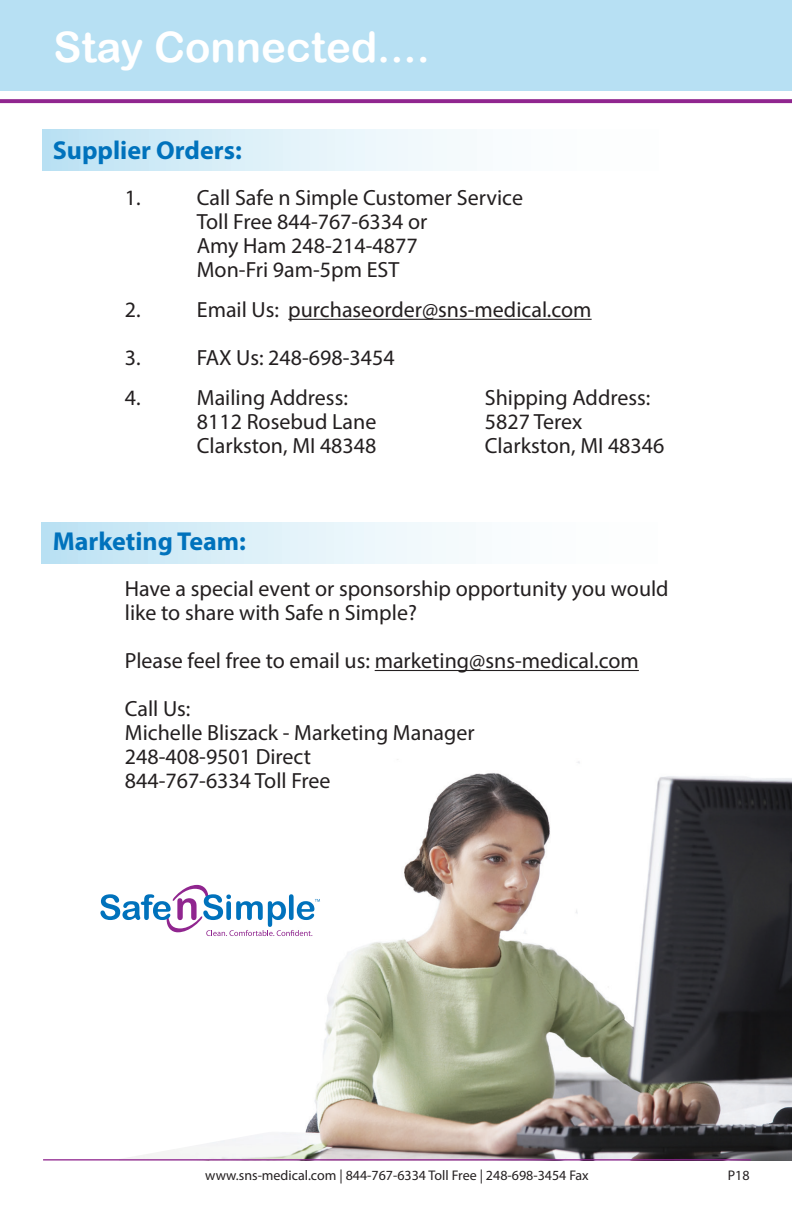
<style>
.page{position:relative;width:792px;height:1224px;background:#fff}
.page>*{position:absolute;margin:0;border:0;box-sizing:border-box;transform-origin:0 0}
.t1{font:42px "Arial Rounded MT Bold";color:#fff}
.t2{font:700 26px "Myriad Pro";color:#0072bc}
.t3{font:22px/24px "Myriad Pro";color:#231f20}
.t4{font:14px "Myriad Pro";color:#231f20}
</style>
<div class="page">
<div style="left:0;top:0;width:792px;height:90px;background:#b7e0f3"></div>
<svg style="left:0;top:99px;width:792px;height:4px;background:#942e93"></svg>
<img style="left:196px;top:759px;width:596px;height:402px">
<svg style="left:123px;top:1099px;width:174px;height:60px"></svg>
<svg style="left:100px;top:885px;width:220px;height:51px"></svg>
<div style="left:42px;top:522px;width:695px;height:41px;background:linear-gradient(to right,#c5e6f5,#fff)"></div>
<div style="left:43px;top:130px;width:695px;height:41px;background:linear-gradient(to right,#c5e6f5,#fff)"></div>
<hr style="left:288px;top:319px;width:304px;height:1px;background:#231f20">
<hr style="left:375px;top:670px;width:264px;height:1px;background:#231f20">
<hr style="left:43px;top:1159px;width:708px;height:2px;background:#90268f">
<h1 class="t1" style="left:54px;top:23px;width:378px">Stay Connected....</h1>
<p class="t2" style="left:53px;top:133px;width:190px">Supplier Orders:</p>
<p class="t3" style="left:125px;top:185px;width:17px">1.</p>
<p class="t3" style="left:197px;top:185px;width:328px">Call Safe n Simple Customer Service<br>Toll Free 844-767-6334 or<br>Amy Ham 248-214-4877<br>Mon-Fri 9am-5pm EST</p>
<p class="t3" style="left:125px;top:297px;width:17px">2.</p>
<p class="t3" style="left:197px;top:297px;width:396px">Email Us: purchaseorder@sns-medical.com</p>
<p class="t3" style="left:125px;top:345px;width:17px">3.</p>
<p class="t3" style="left:197px;top:345px;width:199px">FAX Us: 248-698-3454</p>
<p class="t3" style="left:125px;top:385px;width:17px">4.</p>
<p class="t3" style="left:197px;top:385px;width:153px">Mailing Address:</p>
<p class="t3" style="left:485px;top:385px;width:167px">Shipping Address:</p>
<p class="t3" style="left:197px;top:409px;width:181px">8112 Rosebud Lane</p>
<p class="t3" style="left:485px;top:409px;width:99px">5827 Terex</p>
<p class="t3" style="left:197px;top:433px;width:181px">Clarkston, MI 48348</p>
<p class="t3" style="left:485px;top:433px;width:181px">Clarkston, MI 48346</p>
<p class="t2" style="left:53px;top:525px;width:195px">Marketing Team:</p>
<p class="t3" style="left:125px;top:577px;width:545px">Have a special event or sponsorship opportunity you would like to share with Safe n Simple?</p>
<p class="t3" style="left:125px;top:637px;width:516px;line-height:48px">Please feel free to email us: marketing@sns-medical.com<br>Call Us:</p>
<p class="t3" style="left:125px;top:721px;width:351px">Michelle Bliszack - Marketing Manager<br>248-408-9501 Direct<br>844-767-6334 Toll Free</p>
<p class="t4" style="left:205px;top:1166px;width:385px">www.sns-medical.com | 844-767-6334 Toll Free | 248-698-3454 Fax</p>
<p class="t4" style="left:728px;top:1166px;width:23px">P18</p>
</div>
